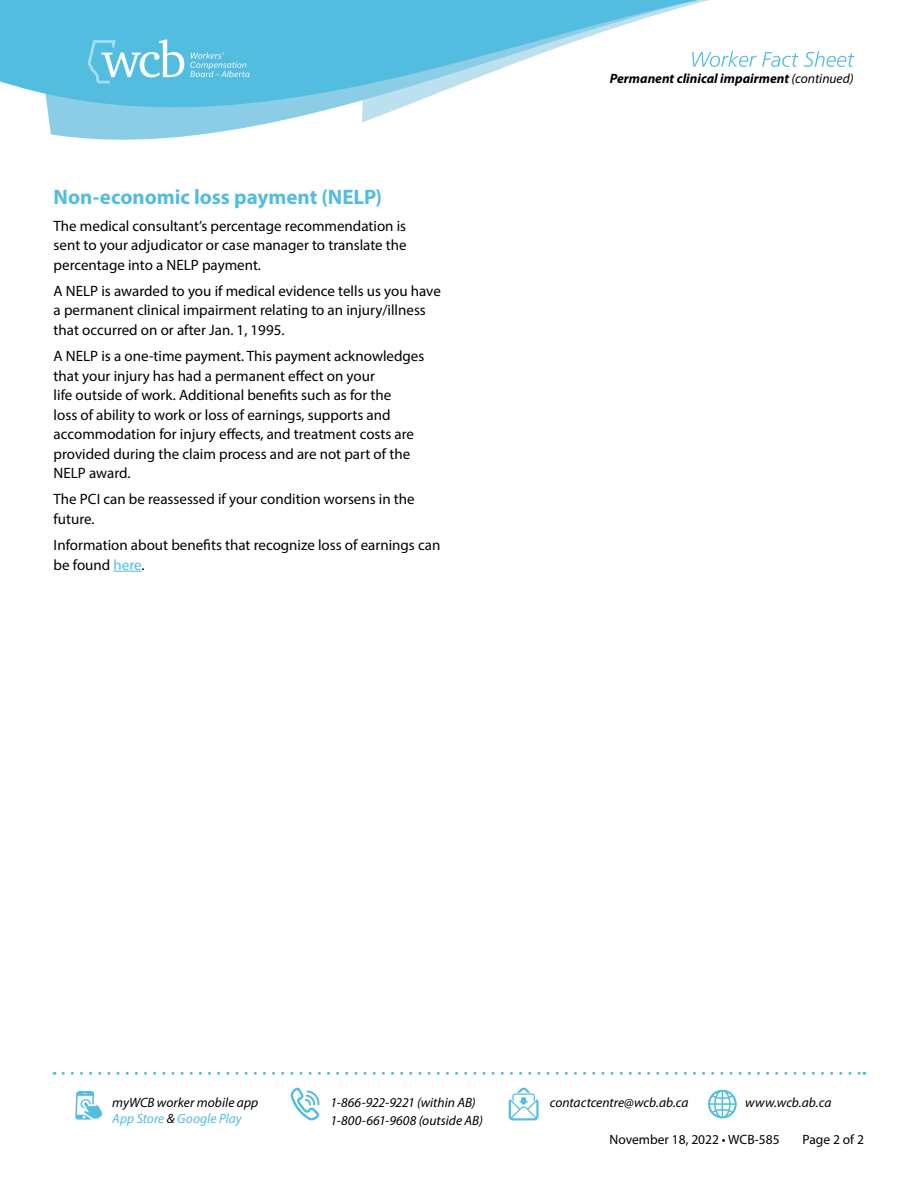
<style>
.page{position:relative;width:918px;height:1188px;background:#fff}
.page>*{position:absolute;margin:0;border:0;box-sizing:border-box;transform-origin:0 0}
.t1{font:700 21px "Myriad Pro";color:#53bddf}
.t2{font:15px/19.5px "Myriad Pro";color:#000}
.t3{font:italic 13.5px/16.2px "Myriad Pro";color:#000}
.t4{font:italic 700 13.5px "Myriad Pro";color:#000}
.t5{font:13.5px "Myriad Pro";color:#000}
.s1{color:#53bddf}
.s2{font-weight:400}
</style>
<div class="page">
<svg style="left:63px;top:1072px;width:802px;height:3px"></svg>
<svg style="left:0;top:0;width:855px;height:140px"></svg>
<svg style="left:190px;top:52px;width:59px;height:25px"></svg>
<svg style="left:53px;top:40px;width:131px;height:43px;background:#6fc7e4"></svg>
<svg style="left:291px;top:1088px;width:29px;height:32px"></svg>
<svg style="left:509px;top:1088px;width:30px;height:32px"></svg>
<svg style="left:708px;top:1090px;width:29px;height:28px"></svg>
<svg style="left:75px;top:1091px;width:28px;height:29px"></svg>
<svg style="left:113px;top:571px;width:28px;height:1px"></svg>
<h1 class="t1" style="left:54px;top:184px;width:330px">Non-economic loss payment (NELP)</h1>
<p class="t2" style="left:54px;top:216px;width:355px;text-align:justify">The medical consultant’s percentage recommendation is sent to your adjudicator or case manager to translate the percentage into a NELP payment.</p>
<p class="t2" style="left:54px;top:281px;width:389px">A NELP is awarded to you if medical evidence tells us you have a permanent clinical impairment relating to an injury/illness that occurred on or after Jan. 1, 1995.</p>
<p class="t2" style="left:54px;top:346px;width:372px">A NELP is a one-time payment. This payment acknowledges that your injury has had a permanent effect on your<br>life outside of work. Additional benefits such as for the<br>loss of ability to work or loss of earnings, supports and accommodation for injury effects, and treatment costs are provided during the claim process and are not part of the NELP award.</p>
<p class="t2" style="left:54px;top:489px;width:363px">The PCI can be reassessed if your condition worsens in the future.</p>
<p class="t2" style="left:54px;top:535px;width:388px">Information about benefits that recognize loss of earnings can be found <span class="s1">here</span>.</p>
<p class="t4" style="left:610px;top:70px;width:245px">Permanent clinical impairment <span class="s2">(continued)</span></p>
<p class="t3" style="left:112px;top:1094px;width:148px">myWCB worker mobile app<br><span class="s1">App Store</span> &amp; <span class="s1">Google Play</span></p>
<p class="t3" style="left:331px;top:1094px;width:147px">1-866-922-9221 (within AB)</p>
<p class="t3" style="left:550px;top:1094px;width:140px">contactcentre@wcb.ab.ca</p>
<p class="t3" style="left:745px;top:1094px;width:88px">www.wcb.ab.ca</p>
<p class="t3" style="left:331px;top:1112px;width:154px">1-800-661-9608 (outside AB)</p>
<p class="t5" style="left:610px;top:1131px;width:172px">November 18, 2022 • WCB-585</p>
<p class="t5" style="left:803px;top:1131px;width:63px">Page 2 of 2</p>
</div>
